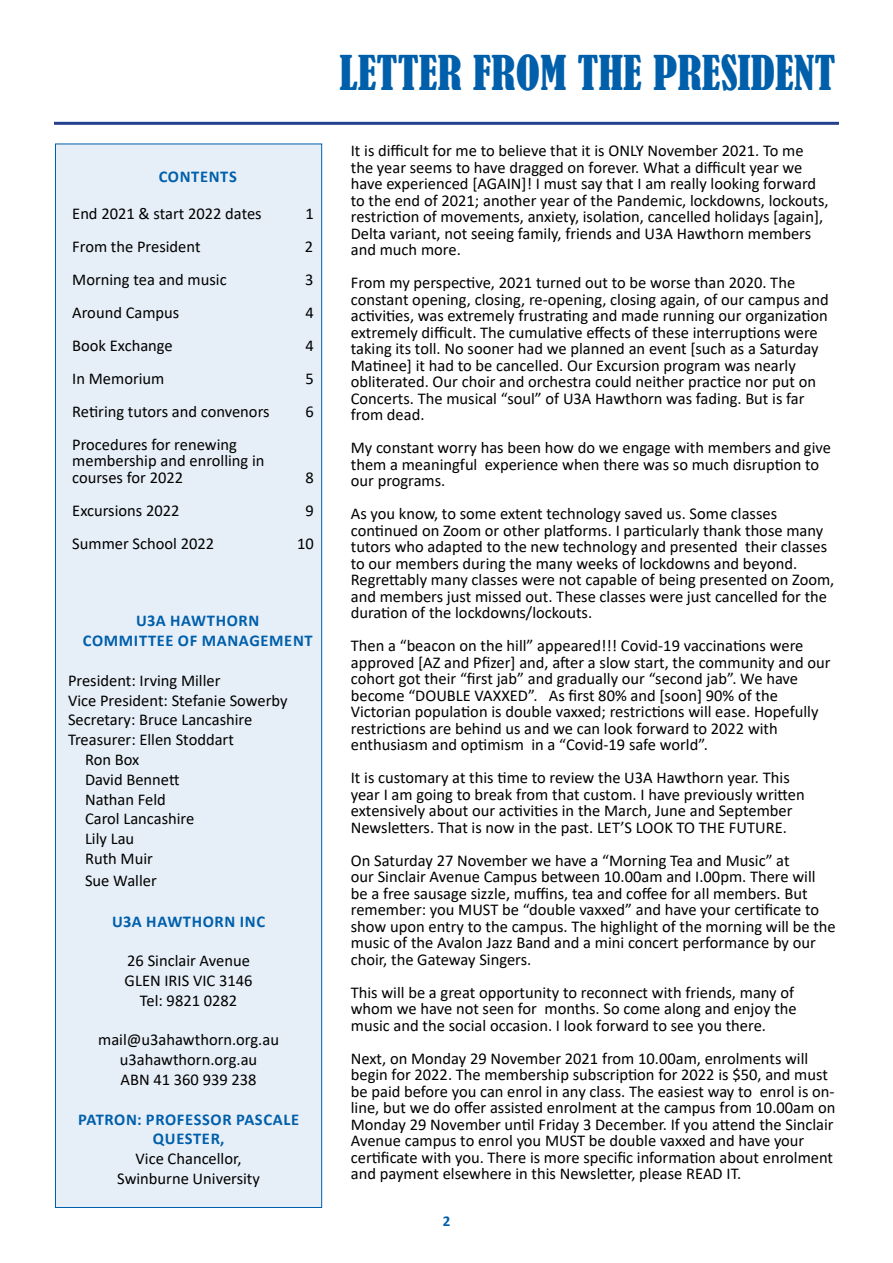
<style>
.page{position:relative;width:893px;height:1263px;background:#fff}
.page>*{position:absolute;margin:0;border:0;box-sizing:border-box;transform-origin:0 0}
.t1{font:condensed 45px "Bernard";color:#005fab}
.t2{font:16.5px/16.5px "Calibri";color:#000}
.t3{font:700 16.5px/19.8px "Calibri";letter-spacing:.04em;color:#005fab;text-align:center}
.t4{font:700 15px "Calibri";color:#005fab}
</style>
<div class="page">
<div style="left:55px;top:144px;width:267px;height:1064px;background:#e6eff7;border:1px solid #005fab"></div>
<hr style="left:54px;top:122px;width:785px;height:3px;background:#25408f">
<p class="t3" style="left:159px;top:167px;width:80px">CONTENTS</p>
<p class="t2" style="left:72px;top:205px;width:191px">End 2021 &amp; start 2022 dates</p>
<p class="t2" style="left:305px;top:205px;width:10px">1</p>
<p class="t2" style="left:72px;top:238px;width:130px">From the President</p>
<p class="t2" style="left:305px;top:238px;width:10px">2</p>
<p class="t2" style="left:72px;top:271px;width:156px">Morning tea and music</p>
<p class="t2" style="left:305px;top:271px;width:10px">3</p>
<p class="t2" style="left:72px;top:304px;width:109px">Around Campus</p>
<p class="t2" style="left:305px;top:304px;width:10px">4</p>
<p class="t2" style="left:72px;top:337px;width:102px">Book Exchange</p>
<p class="t2" style="left:305px;top:337px;width:10px">4</p>
<p class="t2" style="left:72px;top:370px;width:94px">In Memorium</p>
<p class="t2" style="left:305px;top:370px;width:10px">5</p>
<p class="t2" style="left:72px;top:403px;width:199px">Retiring tutors and convenors</p>
<p class="t2" style="left:305px;top:403px;width:10px">6</p>
<p class="t2" style="left:72px;top:436px;width:194px">Procedures for renewing membership and enrolling in courses for 2022</p>
<p class="t2" style="left:305px;top:469px;width:10px">8</p>
<p class="t2" style="left:72px;top:502px;width:109px">Excursions 2022</p>
<p class="t2" style="left:305px;top:502px;width:10px">9</p>
<p class="t2" style="left:72px;top:535px;width:143px">Summer School 2022</p>
<p class="t2" style="left:297px;top:535px;width:18px">10</p>
<p class="t3" style="left:83px;top:611px;width:231px">U3A HAWTHORN<br>COMMITTEE OF MANAGEMENT</p>
<p class="t2" style="left:68px;top:672px;width:154px">President: Irving Miller</p>
<p class="t2" style="left:68px;top:691px;width:221px">Vice President: Stefanie Sowerby</p>
<p class="t2" style="left:68px;top:711px;width:186px">Secretary: Bruce Lancashire</p>
<p class="t2" style="left:68px;top:731px;width:167px">Treasurer: Ellen Stoddart</p>
<p class="t2" style="left:85px;top:751px;width:56px">Ron Box</p>
<p class="t2" style="left:85px;top:771px;width:96px">David Bennett</p>
<p class="t2" style="left:85px;top:790px;width:82px">Nathan Feld</p>
<p class="t2" style="left:85px;top:810px;width:111px">Carol Lancashire</p>
<p class="t2" style="left:85px;top:830px;width:51px">Lily Lau</p>
<p class="t2" style="left:85px;top:850px;width:69px">Ruth Muir</p>
<p class="t2" style="left:85px;top:871px;width:73px">Sue Waller</p>
<p class="t3" style="left:112px;top:911px;width:154px">U3A HAWTHORN INC</p>
<p class="t2" style="left:125px;top:950px;width:129px;line-height:19.8px;text-align:center">26 Sinclair Avenue<br>GLEN IRIS VIC 3146<br>Tel: 9821 0282</p>
<p class="t2" style="left:98px;top:1030px;width:182px;line-height:19.8px;text-align:center">mail@u3ahawthorn.org.au u3ahawthorn.org.au<br>ABN 41 360 939 238</p>
<p class="t3" style="left:78px;top:1109px;width:223px">PATRON: PROFESSOR PASCALE<br>QUESTER,</p>
<p class="t2" style="left:117px;top:1148px;width:144px;line-height:19.8px;text-align:center">Vice Chancellor,<br>Swinburne University</p>
<h1 class="t1" style="left:340px;top:47px;width:497px">LETTER FROM THE PRESIDENT</h1>
<p class="t2" style="left:351px;top:142px;width:479px">It is difficult for me to believe that it is ONLY November 2021. To me the year seems to have dragged on forever. What a difficult year we have experienced [AGAIN]! I must say that I am really looking forward to the end of 2021; another year of the Pandemic, lockdowns, lockouts, restriction of movements, anxiety, isolation, cancelled holidays [again], Delta variant, not seeing family, friends and U3A Hawthorn members and much more.</p>
<p class="t2" style="left:351px;top:274px;width:479px">From my perspective, 2021 turned out to be worse than 2020. The constant opening, closing, re-opening, closing again, of our campus and activities, was extremely frustrating and made running our organization extremely difficult. The cumulative effects of these interruptions were taking its toll. No sooner had we planned an event [such as a Saturday Matinee] it had to be cancelled. Our Excursion program was nearly obliterated. Our choir and orchestra could neither practice nor put on Concerts. The musical “soul” of U3A Hawthorn was fading. But is far from dead.</p>
<p class="t2" style="left:351px;top:439px;width:482px">My constant worry has been how do we engage with members and give them a meaningful experience when there was so much disruption to our programs.</p>
<p class="t2" style="left:351px;top:505px;width:485px">As you know, to some extent technology saved us. Some classes continued on Zoom or other platforms. I particularly thank those many tutors who adapted to the new technology and presented their classes to our members during the many weeks of lockdowns and beyond.<br>Regrettably many classes were not capable of being presented on Zoom, and members just missed out. These classes were just cancelled for the duration of the lockdowns/lockouts.</p>
<p class="t2" style="left:351px;top:637px;width:481px">Then a “beacon on the hill” appeared!!! Covid-19 vaccinations were approved [AZ and Pfizer] and, after a slow start, the community and our cohort got their “first jab” and gradually our “second jab”. We have become “DOUBLE VAXXED”. As first 80% and [soon] 90% of the Victorian population is double vaxxed; restrictions will ease. Hopefully restrictions are behind us and we can look forward to 2022 with enthusiasm and optimism in a “Covid-19 safe world”.</p>
<p class="t2" style="left:351px;top:769px;width:455px">It is customary at this time to review the U3A Hawthorn year. This year I am going to break from that custom. I have previously written extensively about our activities in the March, June and September Newsletters. That is now in the past. LET’S LOOK TO THE FUTURE.</p>
<p class="t2" style="left:351px;top:851px;width:486px">On Saturday 27 November we have a “Morning Tea and Music” at<br>our Sinclair Avenue Campus between 10.00am and I.00pm. There will be a free sausage sizzle, muffins, tea and coffee for all members. But remember: you MUST be “double vaxxed” and have your certificate to show upon entry to the campus. The highlight of the morning will be the music of the Avalon Jazz Band and a mini concert performance by our choir, the Gateway Singers.</p>
<p class="t2" style="left:351px;top:983px;width:447px">This will be a great opportunity to reconnect with friends, many of whom we have not seen for months. So come along and enjoy the music and the social occasion. I look forward to see you there.</p>
<p class="t2" style="left:351px;top:1049px;width:486px">Next, on Monday 29 November 2021 from 10.00am, enrolments will begin for 2022. The membership subscription for 2022 is $50, and must be paid before you can enrol in any class. The easiest way to enrol is on&shy;line, but we do offer assisted enrolment at the campus from 10.00am on Monday 29 November until Friday 3 December. If you attend the Sinclair Avenue campus to enrol you MUST be double vaxxed and have your certificate with you. There is more specific information about enrolment and payment elsewhere in this Newsletter, please READ IT.</p>
<p class="t4" style="left:443px;top:1210px;width:9px">2</p>
</div>
